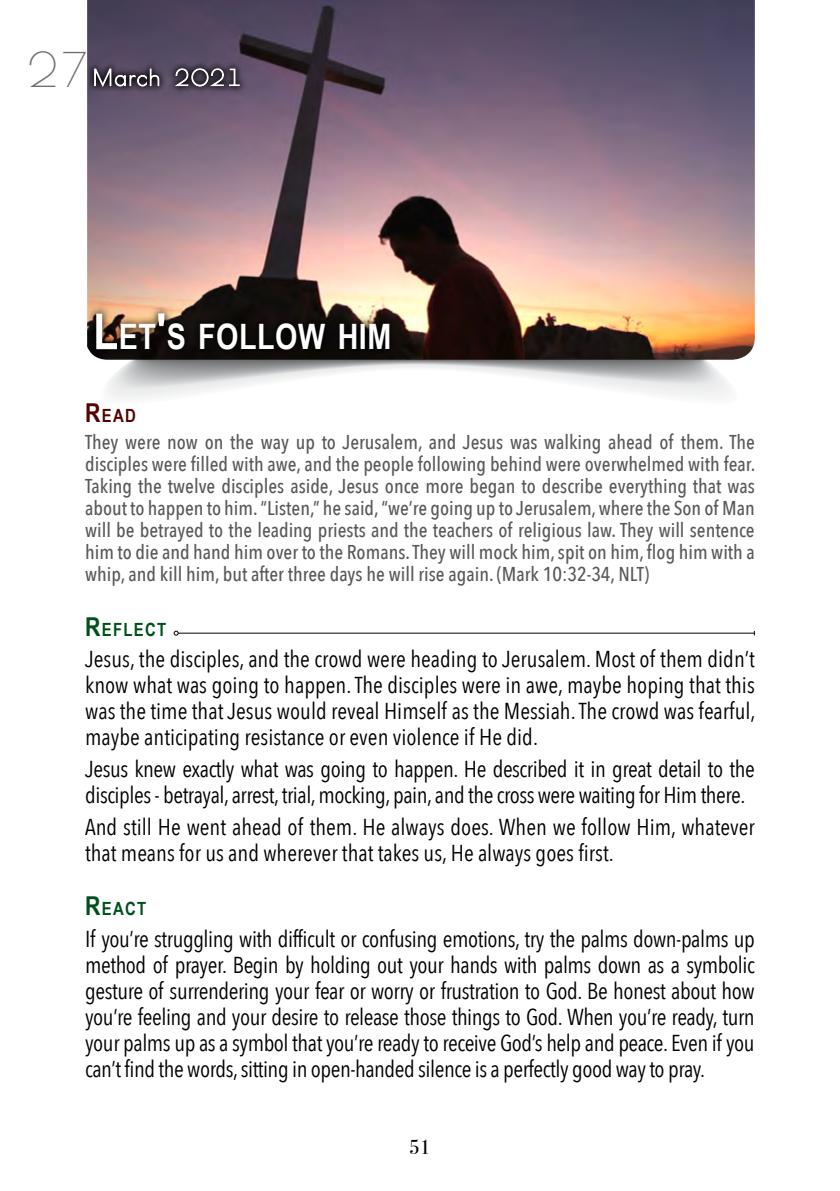
<style>
.page{position:relative;width:840px;height:1191px;background:#fff}
.page>*{position:absolute;margin:0;border:0;box-sizing:border-box;transform-origin:0 0}
.t1{font:700 35px "Arial Narrow";letter-spacing:.015em;color:#fff}
.t2{font:23px/26px "Avenir Next Condensed";letter-spacing:-.02em;color:#000;text-align:justify}
.t3{font:23px/26px "Avenir Next Condensed";color:#000}
.t4{font:500 20px/22px "Avenir Next Condensed";color:#58595b;text-align:justify}
.t5{font:20px "Bodoni Svty Two ITCTT";color:#000}
.t6{font:700 18.2px "Arial Narrow";letter-spacing:.07em;color:#00501c}
.t7{font:700 18.2px "Arial Narrow";color:#530101}
.s1{font-size:50px}
.s2{font-size:26px}
</style>
<div class="page">
<svg style="left:108px;top:360px;width:621px;height:39px"></svg>
<img style="left:87px;top:0;width:667px;height:360px">
<div style="left:86px;top:60px;width:161px;height:34px;background:#000;opacity:.8"></div>
<svg style="left:94px;top:68px;width:65px;height:19px"></svg>
<svg style="left:176px;top:68px;width:47px;height:18px"></svg>
<svg style="left:229px;top:69px;width:10px;height:17px"></svg>
<div style="left:88px;top:304px;width:310px;height:54px;background:#000;opacity:.85"></div>
<hr style="left:178px;top:633px;width:576px;height:1px;background:#000">
<svg style="left:173px;top:630px;width:5px;height:5px"></svg>
<h1 class="t1" style="left:93px;top:310px;width:299px"><span class="s1">L</span>ET<span class="s1">'</span>S FOLLOW HIM</h1>
<p class="t7" style="left:85px;top:401px;width:52px"><span class="s2">R</span>EAD</p>
<p class="t4" style="left:85px;top:431px;width:671px">They were now on the way up to Jerusalem, and Jesus was walking ahead of them. The disciples were filled with awe, and the people following behind were overwhelmed with fear.<br>Taking the twelve disciples aside, Jesus once more began to describe everything that was about to happen to him. “Listen,” he said, “we’re going up to Jerusalem, where the Son of Man will be betrayed to the leading priests and the teachers of religious law. They will sentence him to die and hand him over to the Romans. They will mock him, spit on him, flog him with a whip, and kill him, but after three days he will rise again. (Mark 10:32-34, NLT)</p>
<p class="t6" style="left:85px;top:615px;width:83px"><span class="s2">R</span>EFLECT</p>
<p class="t2" style="left:85px;top:645px;width:671px">Jesus, the disciples, and the crowd were heading to Jerusalem. Most of them didn’t know what was going to happen. The disciples were in awe, maybe hoping that this was the time that Jesus would reveal Himself as the Messiah. The crowd was fearful, maybe anticipating resistance or even violence if He did.</p>
<p class="t2" style="left:85px;top:755px;width:671px">Jesus knew exactly what was going to happen. He described it in great detail to the disciples - betrayal, arrest, trial, mocking, pain, and the cross were waiting for Him there.</p>
<p class="t3" style="left:85px;top:812px;width:671px">And still He went ahead of them. He always does. When we follow Him, whatever that means for us and wherever that takes us, He always goes first.</p>
<p class="t6" style="left:85px;top:895px;width:63px"><span class="s2">R</span>EACT</p>
<p class="t2" style="left:85px;top:924px;width:671px">If you’re struggling with difficult or confusing emotions, try the palms down-palms up method of prayer. Begin by holding out your hands with palms down as a symbolic gesture of surrendering your fear or worry or frustration to God. Be honest about how you’re feeling and your desire to release those things to God. When you’re ready, turn your palms up as a symbol that you’re ready to receive God’s help and peace. Even if you can’t find the words, sitting in open-handed silence is a perfectly good way to pray.</p>
<p class="t5" style="left:409px;top:1131px;width:23px">51</p>
</div>
